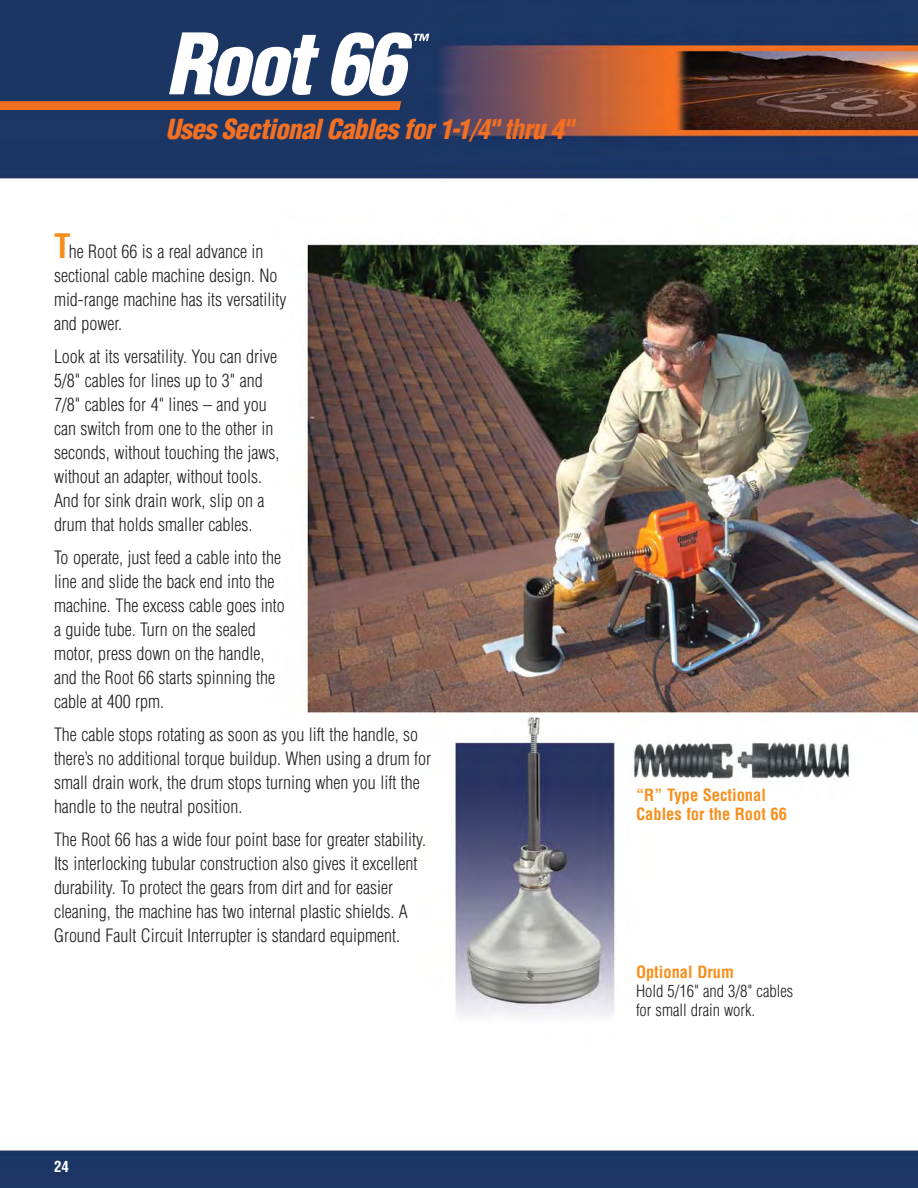
<style>
.page{position:relative;width:918px;height:1188px;background:#fff}
.page>*{position:absolute;margin:0;border:0;box-sizing:border-box;transform-origin:0 0}
.t1{font:italic 900 condensed 82.5px "Helvetica LT Std";letter-spacing:-.04em;color:#fff}
.t2{font:italic 900 condensed 27px "Helvetica LT Std";letter-spacing:-.025em;color:#f36f21}
.t3{font:300 condensed 18px/24px "Helvetica LT Std";color:#231f20}
.t4{font:700 condensed 16.5px/18.9px "Helvetica LT Std";color:#f78f1e}
.t5{font:300 condensed 16.5px/18.9px "Helvetica LT Std";color:#231f20}
.t6{font:700 condensed 15px "Helvetica LT Std";color:#fff}
.s1{font-weight:700}
.s2{font-weight:700;font-size:33px;color:#f78f1e}
</style>
<div class="page">
<img style="left:0;top:0;width:918px;height:1188px">
<svg style="left:0;top:101px;width:401px;height:9px;background:#ed6d22"></svg>
<svg style="left:414px;top:34px;width:15px;height:7px"></svg>
<h1 class="t1" style="left:166px;top:32px;width:241px">Root 66</h1>
<h2 class="t2" style="left:166px;top:119px;width:408px">Uses Sectional Cables for 1-1<span class="s1">/4" th</span>ru 4<span class="s1">"</span></h2>
<p class="t3" style="left:54px;top:242px;width:234px"><span class="s2">T</span>he Root 66 is a real advance in sectional cable machine design. No mid-range machine has its versatility and power.</p>
<p class="t3" style="left:54px;top:346px;width:227px">Look at its versatility. You can drive 5/8" cables for lines up to 3" and 7/8" cables for 4" lines – and you can switch from one to the other in seconds, without touching the jaws, without an adapter, without tools.<br>And for sink drain work, slip on a drum that holds smaller cables.</p>
<p class="t3" style="left:54px;top:547px;width:232px">To operate, just feed a cable into the line and slide the back end into the machine. The excess cable goes into a guide tube. Turn on the sealed motor, press down on the handle, and the Root 66 starts spinning the cable at 400 rpm.</p>
<p class="t3" style="left:54px;top:724px;width:379px">The cable stops rotating as soon as you lift the handle, so there’s no additional torque buildup. When using a drum for small drain work, the drum stops turning when you lift the handle to the neutral position.</p>
<p class="t3" style="left:54px;top:829px;width:374px">The Root 66 has a wide four point base for greater stability.<br>Its interlocking tubular construction also gives it excellent durability. To protect the gears from dirt and for easier cleaning, the machine has two internal plastic shields. A Ground Fault Circuit Interrupter is standard equipment.</p>
<p class="t6" style="left:54px;top:1161px;width:16px">24</p>
<p class="t4" style="left:636px;top:788px;width:153px">“R” Type Sectional<br>Cables for the Root 66</p>
<p class="t4" style="left:636px;top:965px;width:100px">Optional Drum</p>
<p class="t5" style="left:636px;top:983px;width:159px">Hold 5/16" and 3/8" cables for small drain work.</p>
</div>
